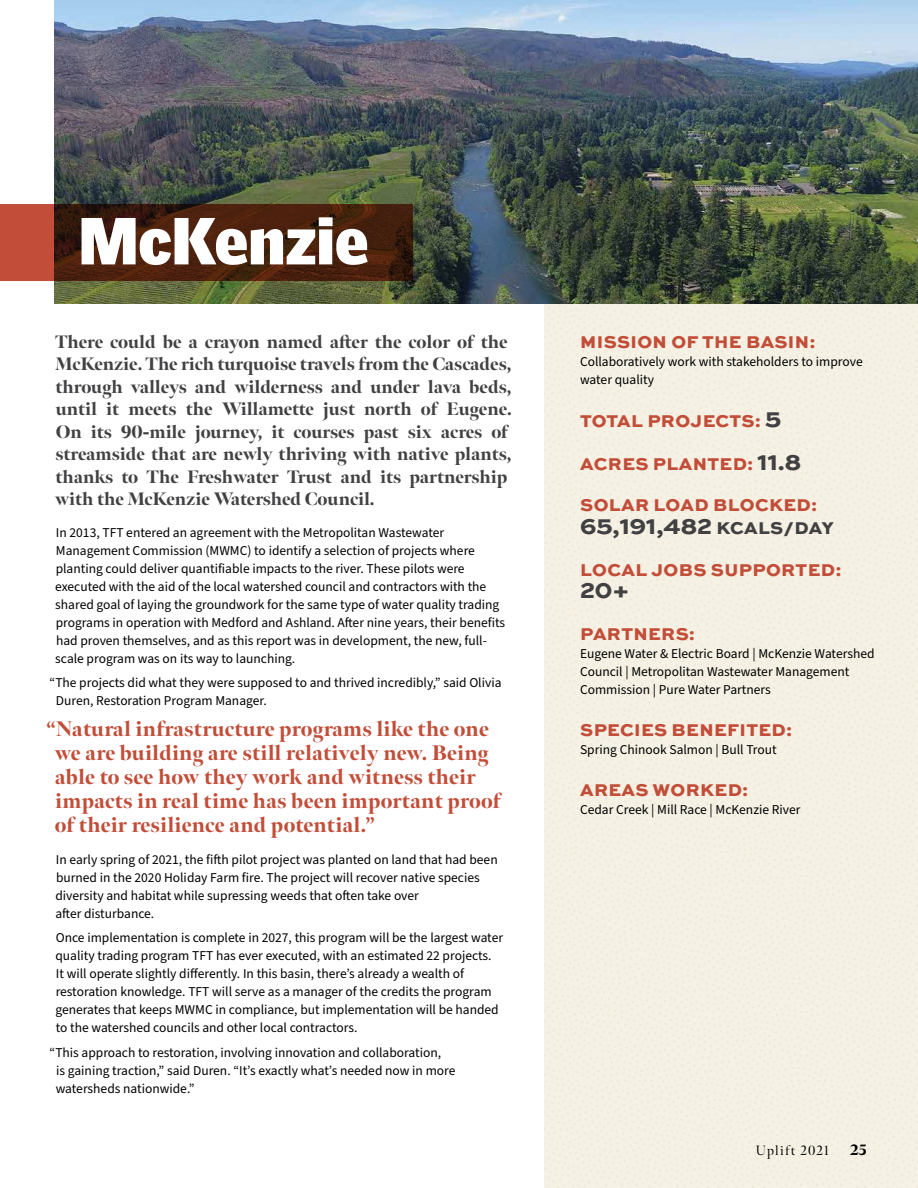
<style>
.page{position:relative;width:918px;height:1188px;background:#fff}
.page>*{position:absolute;margin:0;border:0;box-sizing:border-box;transform-origin:0 0}
.t1{font:900 64.5px "Griffith Gothic";color:#fff}
.t2{font:800 22.5px "Sweet Sans Pro";color:#414042}
.t3{font:900 21px/24px "Meno Banner";letter-spacing:.01em;color:#c24d38}
.t4{font:900 18px/22.5px "Meno Banner";color:#414042}
.t5{font:800 18px "Sweet Sans Pro";letter-spacing:.02em;color:#c24d38}
.t6{font:900 15px "Meno Banner";color:#000}
.t7{font:13.5px/18px "Source Sans Pro";color:#000}
.t8{font:13.5px "Meno Banner";letter-spacing:.1em;color:#000}
.s1{font-size:22.5px;color:#414042}
.s2{font-size:18px}
</style>
<div class="page">
<div style="left:544px;top:0;width:374px;height:1188px;background:#f5f1e4"></div>
<img style="left:54px;top:0;width:864px;height:304px">
<svg style="left:0;top:204px;width:412px;height:77px"></svg>
<h1 class="t1" style="left:79px;top:215px;width:291px">McKenzie</h1>
<p class="t4" style="left:55px;top:332px;width:458px">There could be a crayon named after the color of the McKenzie. The rich turquoise travels from the Cascades, through valleys and wilderness and under lava beds, until it meets the Willamette just north of Eugene.<br>On its 90-mile journey, it courses past six acres of streamside that are newly thriving with native plants, thanks to The Freshwater Trust and its partnership with the McKenzie Watershed Council.</p>
<p class="t7" style="left:55px;top:524px;width:452px">In 2013, TFT entered an agreement with the Metropolitan Wastewater Management Commission (MWMC) to identify a selection of projects where planting could deliver quantifiable impacts to the river. These pilots were executed with the aid of the local watershed council and contractors with the shared goal of laying the groundwork for the same type of water quality trading programs in operation with Medford and Ashland. After nine years, their benefits had proven themselves, and as this report was in development, the new, full&shy;scale program was on its way to launching.</p>
<p class="t7" style="left:56px;top:675px;width:447px;text-indent:-6px">“The projects did what they were supposed to and thrived incredibly,” said Olivia<br>Duren, Restoration Program Manager.</p>
<h3 class="t3" style="left:55px;top:719px;width:448px;text-indent:-9px">“Natural infrastructure programs like the one we are building are still relatively new. Being able to see how they work and witness their impacts in real time has been important proof of their resilience and potential.”</h3>
<p class="t7" style="left:55px;top:851px;width:444px">In early spring of 2021, the fifth pilot project was planted on land that had been burned in the 2020 Holiday Farm fire. The project will recover native species diversity and habitat while supressing weeds that often take over<br>after disturbance.</p>
<p class="t7" style="left:55px;top:930px;width:449px">Once implementation is complete in 2027, this program will be the largest water quality trading program TFT has ever executed, with an estimated 22 projects.<br>It will operate slightly differently. In this basin, thereʼs already a wealth of restoration knowledge. TFT will serve as a manager of the credits the program generates that keeps MWMC in compliance, but implementation will be handed to the watershed councils and other local contractors.</p>
<p class="t7" style="left:56px;top:1045px;width:401px;text-indent:-6px">“This approach to restoration, involving innovation and collaboration,<br>is gaining traction,” said Duren. “Itʼs exactly whatʼs needed now in more watersheds nationwide.”</p>
<h3 class="t5" style="left:580px;top:334px;width:237px">MISSION OF THE BASIN:</h3>
<p class="t7" style="left:580px;top:354px;width:284px">Collaboratively work with stakeholders to improve water quality</p>
<h3 class="t5" style="left:580px;top:413px;width:203px">TOTAL PROJECTS: <span class="s1">5</span></h3>
<h3 class="t5" style="left:580px;top:456px;width:223px">ACRES PLANTED: <span class="s1">11.8</span></h3>
<h3 class="t5" style="left:580px;top:498px;width:239px">SOLAR LOAD BLOCKED:</h3>
<h2 class="t2" style="left:580px;top:517px;width:255px">65,191,482 <span class="s2">KCALS/DAY</span></h2>
<h3 class="t5" style="left:580px;top:562px;width:263px">LOCAL JOBS SUPPORTED:</h3>
<h2 class="t2" style="left:580px;top:581px;width:51px">20+</h2>
<h3 class="t5" style="left:580px;top:626px;width:116px">PARTNERS:</h3>
<p class="t7" style="left:580px;top:646px;width:296px">Eugene Water &amp; Electric Board | McKenzie Watershed<br>Council | Metropolitan Wastewater Management<br>Commission | Pure Water Partners</p>
<h3 class="t5" style="left:580px;top:722px;width:214px">SPECIES BENEFITED:</h3>
<p class="t7" style="left:580px;top:742px;width:198px">Spring Chinook Salmon | Bull Trout</p>
<h3 class="t5" style="left:580px;top:782px;width:170px">AREAS WORKED:</h3>
<p class="t7" style="left:580px;top:801px;width:222px">Cedar Creek | Mill Race | McKenzie River</p>
<p class="t8" style="left:756px;top:1145px;width:74px">Uplift 2021</p>
<p class="t6" style="left:850px;top:1144px;width:18px">25</p>
</div>
